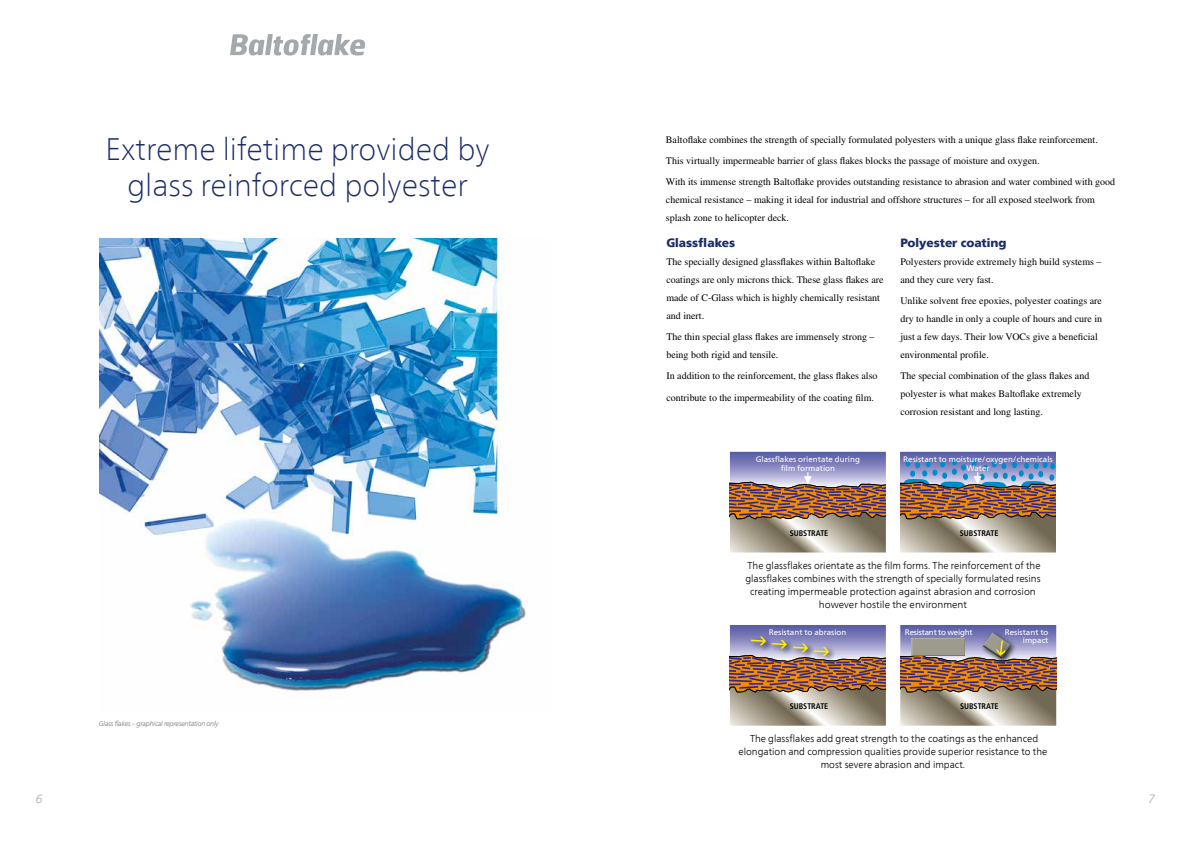
<style>
.page{position:relative;width:1191px;height:842px;background:#fff}
.page>*{position:absolute;margin:0;border:0;box-sizing:border-box;transform-origin:0 0}
.t1{font:100 31px/36px "Frutiger Neue LT Com";color:#1a2b68;text-align:center}
.t2{font:900 12px "Frutiger Neue LT Com";color:#1a2b68}
.t3{font:italic 300 12px "Frutiger Neue LT Com";color:#a4a9ad}
.t4{font:10px/18px "Times LT Std";color:#000}
.t5{font:300 10px/13px "Frutiger Neue LT Com";color:#000;text-align:center}
.t6{font:700 condensed 8.2px "Frutiger LT Std";color:#000}
.t7{font:8px/9px "Frutiger Neue LT Com";color:#fff;text-align:center}
.t8{font:8px "Frutiger Neue LT Com";letter-spacing:-.03em;color:#fff}
.t9{font:italic 300 7px "Frutiger Neue LT Com";letter-spacing:-.04em;color:#77777a}
</style>
<div class="page">
<svg style="left:730px;top:452px;width:156px;height:100px;background:#9d8785"></svg>
<svg style="left:900px;top:452px;width:156px;height:100px;background:#918585"></svg>
<svg style="left:230px;top:34px;width:135px;height:22px"></svg>
<svg style="left:730px;top:625px;width:156px;height:101px;background:#9c8782"></svg>
<svg style="left:900px;top:625px;width:156px;height:101px;background:#9b857e"></svg>
<img style="left:99px;top:238px;width:427px;height:454px">
<h1 class="t1" style="left:106px;top:131px;width:385px">Extreme lifetime provided by glass reinforced polyester</h1>
<p class="t9" style="left:99px;top:719px;width:121px">Glass flakes – graphical representation only</p>
<p class="t4" style="left:666px;top:129px;width:451px;line-height:20.8px">Baltoflake combines the strength of specially formulated polyesters with a unique glass flake reinforcement.<br>This virtually impermeable barrier of glass flakes blocks the passage of moisture and oxygen.<br>With its immense strength Baltoflake provides outstanding resistance to abrasion and water combined with good</p>
<p class="t4" style="left:666px;top:190px;width:430px">chemical resistance – making it ideal for industrial and offshore structures – for all exposed steelwork from splash zone to helicopter deck.</p>
<p class="t2" style="left:666px;top:236px;width:70px">Glassflakes</p>
<p class="t4" style="left:666px;top:253px;width:219px">The specially designed glassflakes within Baltoflake coatings are only microns thick. These glass flakes are made of C-Glass which is highly chemically resistant and inert.</p>
<p class="t4" style="left:666px;top:328px;width:210px">The thin special glass flakes are immensely strong – being both rigid and tensile.</p>
<p class="t4" style="left:666px;top:366px;width:213px">In addition to the reinforcement, the glass flakes also</p>
<p class="t4" style="left:666px;top:388px;width:209px">contribute to the impermeability of the coating film.</p>
<p class="t2" style="left:900px;top:236px;width:108px">Polyester coating</p>
<p class="t4" style="left:900px;top:253px;width:203px">Polyesters provide extremely high build systems – and they cure very fast.</p>
<p class="t4" style="left:900px;top:292px;width:203px">Unlike solvent free epoxies, polyester coatings are dry to handle in only a couple of hours and cure in just a few days. Their low VOCs give a beneficial environmental profile.</p>
<p class="t4" style="left:900px;top:366px;width:190px">The special combination of the glass flakes and polyester is what makes Baltoflake extremely corrosion resistant and long lasting.</p>
<p class="t7" style="left:756px;top:455px;width:106px">Glassflakes orientate during film formation</p>
<p class="t6" style="left:789px;top:528px;width:40px">SUBSTRATE</p>
<p class="t7" style="left:903px;top:455px;width:151px">Resistant to moisture/oxygen/chemicals<br>Water</p>
<p class="t6" style="left:959px;top:528px;width:40px">SUBSTRATE</p>
<p class="t5" style="left:745px;top:558px;width:297px">The glassflakes orientate as the film forms. The reinforcement of the glassflakes combines with the strength of specially formulated resins creating impermeable protection against abrasion and corrosion however hostile the environment</p>
<p class="t7" style="left:768px;top:627px;width:79px">Resistant to abrasion</p>
<p class="t6" style="left:789px;top:701px;width:40px">SUBSTRATE</p>
<p class="t8" style="left:905px;top:627px;width:69px">Resistant to weight</p>
<p class="t7" style="left:1004px;top:628px;width:45px;line-height:8px;text-align:right">Resistant to impact</p>
<p class="t6" style="left:960px;top:701px;width:40px">SUBSTRATE</p>
<p class="t5" style="left:738px;top:732px;width:310px">The glassflakes add great strength to the coatings as the enhanced elongation and compression qualities provide superior resistance to the most severe abrasion and impact.</p>
<p class="t3" style="left:36px;top:792px;width:8px">6</p>
<p class="t3" style="left:1148px;top:792px;width:8px">7</p>
</div>
